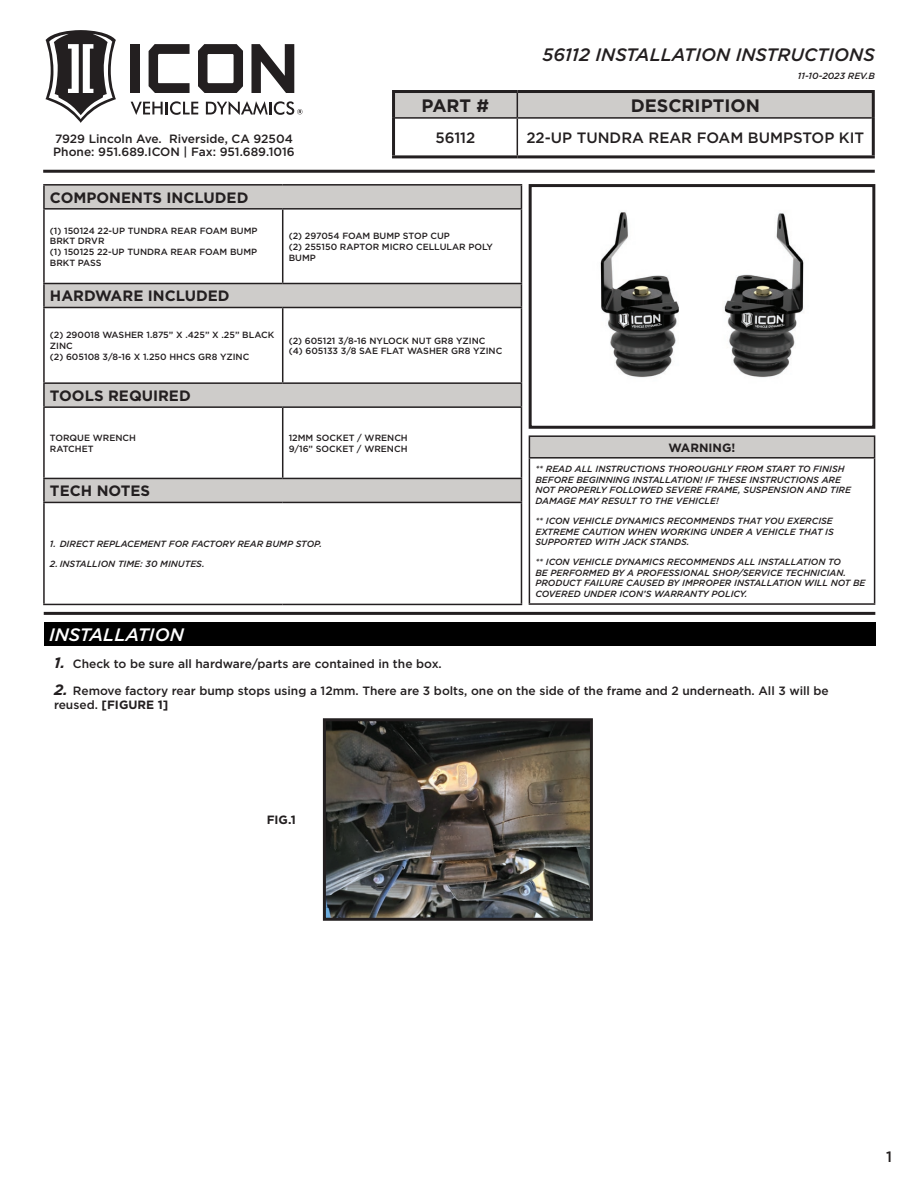
<style>
.page{position:relative;width:918px;height:1188px;background:#fff}
.page>*{position:absolute;margin:0;border:0;box-sizing:border-box;transform-origin:0 0}
.t1{font:italic 500 18px "Gotham";color:#231f20}
.t2{font:700 18px "Gotham";color:#231f20}
.t3{font:italic 500 18px "Gotham";color:#fff}
.t4{font:700 15px "Gotham";color:#231f20}
.t5{font:500 15px "Gotham";color:#231f20}
.t6{font:500 12px/13.5px "Gotham";color:#231f20}
.t7{font:700 12px "Gotham";color:#231f20}
.t8{font:italic 500 9px/10.8px "Gotham";color:#231f20}
.t9{font:500 9px/10.8px "Gotham";color:#231f20}
.s1{font-weight:700;font-style:italic;font-size:15px}
.s2{font-weight:700}
</style>
<div class="page">
<hr style="left:43px;top:170px;width:832px;height:3px;background:#231f20">
<div style="left:395px;top:93px;width:477px;height:24px;background:#ceccca"></div>
<hr style="left:395px;top:117px;width:122px;height:2px;background:#231f20">
<hr style="left:517px;top:117px;width:355px;height:2px;background:#231f20">
<hr style="left:517px;top:119px;width:1px;height:36px;background:#231f20">
<hr style="left:392px;top:90px;width:125px;height:3px;background:#231f20">
<hr style="left:392px;top:93px;width:3px;height:25px;background:#231f20">
<hr style="left:517px;top:90px;width:358px;height:3px;background:#231f20">
<hr style="left:872px;top:93px;width:3px;height:25px;background:#231f20">
<hr style="left:392px;top:118px;width:3px;height:37px;background:#231f20">
<hr style="left:872px;top:118px;width:3px;height:37px;background:#231f20">
<hr style="left:392px;top:155px;width:125px;height:3px;background:#231f20">
<hr style="left:517px;top:155px;width:358px;height:3px;background:#231f20">
<div style="left:529px;top:436px;width:346px;height:22px;background:#ceccca"></div>
<hr style="left:529px;top:435px;width:346px;height:2px;background:#231f20">
<svg style="left:529px;top:437px;width:1px;height:20px"></svg>
<svg style="left:874px;top:437px;width:1px;height:20px"></svg>
<hr style="left:529px;top:457px;width:346px;height:2px;background:#231f20">
<hr style="left:529px;top:459px;width:1px;height:144px;background:#231f20">
<hr style="left:874px;top:459px;width:1px;height:144px;background:#231f20">
<hr style="left:529px;top:603px;width:346px;height:2px;background:#231f20">
<img style="left:600px;top:211px;width:204px;height:167px">
<div style="left:529px;top:184px;width:346px;height:245px;border:3px solid #231f20"></div>
<svg style="left:45px;top:186px;width:476px;height:316px"></svg>
<hr style="left:43px;top:184px;width:240px;height:2px;background:#231f20">
<hr style="left:43px;top:186px;width:2px;height:22px;background:#231f20">
<hr style="left:283px;top:184px;width:239px;height:2px;background:#231f20">
<svg style="left:521px;top:186px;width:1px;height:22px"></svg>
<hr style="left:43px;top:208px;width:240px;height:2px;background:#231f20">
<hr style="left:43px;top:210px;width:2px;height:73px;background:#231f20">
<hr style="left:283px;top:208px;width:239px;height:2px;background:#231f20">
<hr style="left:282px;top:210px;width:1px;height:73px;background:#231f20">
<hr style="left:521px;top:210px;width:1px;height:73px;background:#231f20">
<hr style="left:43px;top:283px;width:240px;height:1px;background:#231f20">
<hr style="left:43px;top:284px;width:2px;height:23px;background:#231f20">
<hr style="left:283px;top:283px;width:239px;height:1px;background:#231f20">
<svg style="left:521px;top:284px;width:1px;height:23px"></svg>
<hr style="left:43px;top:307px;width:240px;height:1px;background:#231f20">
<hr style="left:43px;top:308px;width:2px;height:74px;background:#231f20">
<hr style="left:283px;top:307px;width:239px;height:1px;background:#231f20">
<hr style="left:282px;top:308px;width:1px;height:74px;background:#231f20">
<hr style="left:521px;top:308px;width:1px;height:74px;background:#231f20">
<hr style="left:43px;top:382px;width:240px;height:2px;background:#231f20">
<hr style="left:43px;top:384px;width:2px;height:22px;background:#231f20">
<hr style="left:283px;top:382px;width:239px;height:2px;background:#231f20">
<svg style="left:521px;top:384px;width:1px;height:22px"></svg>
<hr style="left:43px;top:406px;width:240px;height:2px;background:#231f20">
<hr style="left:43px;top:408px;width:2px;height:70px;background:#231f20">
<hr style="left:283px;top:406px;width:239px;height:2px;background:#231f20">
<hr style="left:282px;top:408px;width:1px;height:70px;background:#231f20">
<hr style="left:521px;top:408px;width:1px;height:70px;background:#231f20">
<hr style="left:43px;top:478px;width:240px;height:1px;background:#231f20">
<hr style="left:43px;top:479px;width:2px;height:23px;background:#231f20">
<hr style="left:283px;top:478px;width:239px;height:1px;background:#231f20">
<svg style="left:521px;top:479px;width:1px;height:23px"></svg>
<hr style="left:43px;top:502px;width:240px;height:1px;background:#231f20">
<hr style="left:43px;top:503px;width:2px;height:101px;background:#231f20">
<hr style="left:283px;top:502px;width:239px;height:1px;background:#231f20">
<hr style="left:521px;top:503px;width:1px;height:101px;background:#231f20">
<hr style="left:43px;top:604px;width:240px;height:1px;background:#231f20">
<hr style="left:283px;top:604px;width:239px;height:1px;background:#231f20">
<hr style="left:44px;top:612px;width:831px;height:3px;background:#231f20">
<div style="left:44px;top:622px;width:831px;height:24px;background:#000"></div>
<div style="left:131px;top:44px;width:9px;height:49px;background:#231f20"></div>
<svg style="left:149px;top:44px;width:41px;height:49px"></svg>
<svg style="left:198px;top:44px;width:45px;height:49px"></svg>
<svg style="left:251px;top:44px;width:43px;height:49px"></svg>
<svg style="left:131px;top:101px;width:67px;height:14px"></svg>
<svg style="left:45px;top:30px;width:71px;height:93px"></svg>
<svg style="left:206px;top:101px;width:97px;height:14px"></svg>
<img style="left:327px;top:722px;width:262px;height:195px">
<div style="left:323px;top:718px;width:270px;height:203px;border:3px solid #231f20"></div>
<h1 class="t1" style="left:542px;top:43px;width:334px">56112 INSTALLATION INSTRUCTIONS</h1>
<h3 class="t6" style="left:53px;top:131px;width:243px">7929 Lincoln Ave. Riverside, CA 92504<br>Phone: 951.689.ICON | Fax: 951.689.1016</h3>
<p class="t8" style="left:798px;top:71px;width:78px">11-10-2023 REV.B</p>
<h1 class="t2" style="left:422px;top:94px;width:69px">PART #</h1>
<h1 class="t2" style="left:631px;top:94px;width:131px">DESCRIPTION</h1>
<h2 class="t5" style="left:435px;top:128px;width:42px">56112</h2>
<h2 class="t5" style="left:526px;top:128px;width:339px">22-UP TUNDRA REAR FOAM BUMPSTOP KIT</h2>
<h2 class="t4" style="left:50px;top:188px;width:200px">COMPONENTS INCLUDED</h2>
<p class="t9" style="left:50px;top:225px;width:209px">(1) 150124 22-UP TUNDRA REAR FOAM BUMP<br>BRKT DRVR<br>(1) 150125 22-UP TUNDRA REAR FOAM BUMP<br>BRKT PASS</p>
<p class="t9" style="left:289px;top:230px;width:206px">(2) 297054 FOAM BUMP STOP CUP<br>(2) 255150 RAPTOR MICRO CELLULAR POLY<br>BUMP</p>
<h2 class="t4" style="left:50px;top:286px;width:181px">HARDWARE INCLUDED</h2>
<p class="t9" style="left:50px;top:329px;width:226px">(2) 290018 WASHER 1.875” X .425” X .25” BLACK<br>ZINC<br>(2) 605108 3/8-16 X 1.250 HHCS GR8 YZINC</p>
<p class="t9" style="left:289px;top:335px;width:215px">(2) 605121 3/8-16 NYLOCK NUT GR8 YZINC<br>(4) 605133 3/8 SAE FLAT WASHER GR8 YZINC</p>
<h2 class="t4" style="left:50px;top:386px;width:142px">TOOLS REQUIRED</h2>
<p class="t9" style="left:50px;top:432px;width:88px">TORQUE WRENCH<br>RATCHET</p>
<p class="t9" style="left:289px;top:432px;width:121px">12MM SOCKET / WRENCH<br>9/16” SOCKET / WRENCH</p>
<h2 class="t4" style="left:50px;top:481px;width:102px">TECH NOTES</h2>
<p class="t8" style="left:50px;top:538px;width:274px">1. DIRECT REPLACEMENT FOR FACTORY REAR BUMP STOP.</p>
<p class="t8" style="left:50px;top:559px;width:156px">2. INSTALLION TIME: 30 MINUTES.</p>
<h1 class="t3" style="left:49px;top:623px;width:136px">INSTALLATION</h1>
<h3 class="t7" style="left:669px;top:440px;width:68px">WARNING!</h3>
<p class="t8" style="left:535px;top:463px;width:317px">** READ ALL INSTRUCTIONS THOROUGHLY FROM START TO FINISH BEFORE BEGINNING INSTALLATION! IF THESE INSTRUCTIONS ARE NOT PROPERLY FOLLOWED SEVERE FRAME, SUSPENSION AND TIRE DAMAGE MAY RESULT TO THE VEHICLE!</p>
<p class="t8" style="left:535px;top:515px;width:300px;text-align:justify">** ICON VEHICLE DYNAMICS RECOMMENDS THAT YOU EXERCISE EXTREME CAUTION WHEN WORKING UNDER A VEHICLE THAT IS SUPPORTED WITH JACK STANDS.</p>
<p class="t8" style="left:535px;top:556px;width:332px">** ICON VEHICLE DYNAMICS RECOMMENDS ALL INSTALLATION TO<br>BE PERFORMED BY A PROFESSIONAL SHOP/SERVICE TECHNICIAN.<br>PRODUCT FAILURE CAUSED BY IMPROPER INSTALLATION WILL NOT BE COVERED UNDER ICON’S WARRANTY POLICY.</p>
<h3 class="t6" style="left:54px;top:657px;width:389px"><span class="s1">1.</span> Check to be sure all hardware/parts are contained in the box.</h3>
<h3 class="t6" style="left:54px;top:684px;width:776px"><span class="s1">2.</span> Remove factory rear bump stops using a 12mm. There are 3 bolts, one on the side of the frame and 2 underneath. All 3 will be reused. <span class="s2">[FIGURE 1]</span></h3>
<h3 class="t7" style="left:267px;top:812px;width:31px">FIG.1</h3>
<h2 class="t5" style="left:886px;top:1147px;width:7px">1</h2>
</div>
